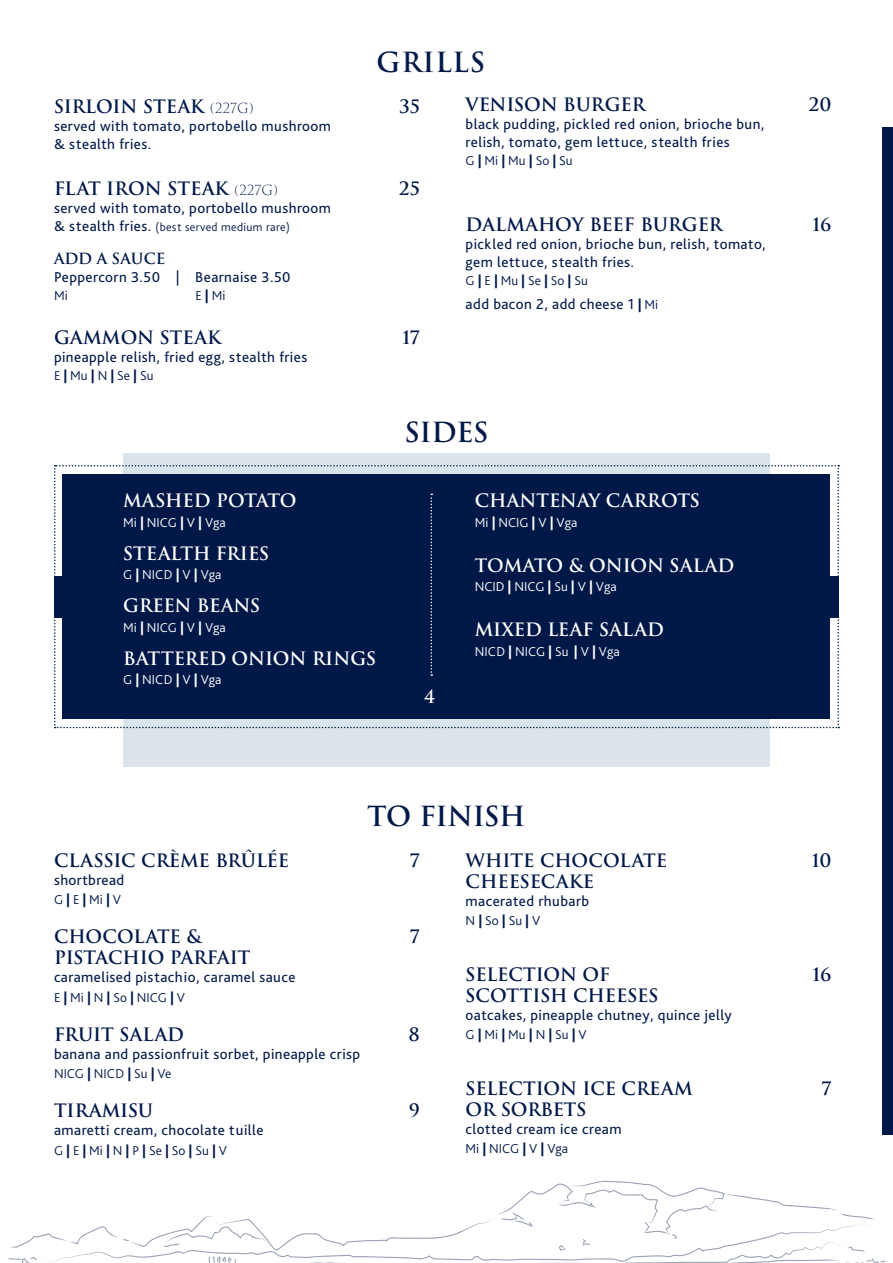
<style>
.page{position:relative;width:893px;height:1263px;background:#fff}
.page>*{position:absolute;margin:0;border:0;box-sizing:border-box;transform-origin:0 0}
.t1{font:600 27px "Trajan Pro 3";letter-spacing:-.005em;color:#001848}
.t2{font:600 18px "Trajan Pro 3";letter-spacing:-.005em;color:#001848}
.t3{font:600 18px "Trajan Pro 3";letter-spacing:-.005em;color:#fff}
.t4{font:15px/18px "Bliss Pro";letter-spacing:.03em;color:#001848}
.t5{font:600 15px "Trajan Pro 3";letter-spacing:-.005em;color:#001848}
.t6{font:300 13.5px "Bliss Pro";color:#001848}
.t7{font:300 13.5px "Bliss Pro";color:#fff}
.t8{font:300 12px "Bliss Pro";letter-spacing:.03em;color:#001848}
.s1{font-weight:300;font-size:13.5px}
.s2{font-weight:400;font-size:15px}
.s3{font-weight:800}
.s4{font-weight:800;font-size:13.5px}
</style>
<div class="page">
<svg style="left:8px;top:1180px;width:878px;height:83px"></svg>
<div style="left:882px;top:128px;width:11px;height:1007px;background:#001848"></div>
<div style="left:123px;top:453px;width:647px;height:313px;background:#dbe3eb"></div>
<svg style="left:54px;top:465px;width:785px;height:263px;background:#122955"></svg>
<div style="left:829px;top:576px;width:10px;height:41px;background:#001848"></div>
<div style="left:54px;top:576px;width:10px;height:41px;background:#001848"></div>
<p class="t1" style="left:377px;top:43px;width:110px">GRILLS</p>
<p class="t2" style="left:54px;top:93px;width:201px">SIRLOIN STEAK <span class="s1">(227G)</span></p>
<p class="t2" style="left:399px;top:93px;width:22px">35</p>
<p class="t4" style="left:54px;top:116px;width:279px">served with tomato, portobello mushroom</p>
<p class="t4" style="left:54px;top:134px;width:99px">&amp; stealth fries.</p>
<p class="t2" style="left:54px;top:176px;width:226px">FLAT IRON STEAK <span class="s1">(227G)</span></p>
<p class="t2" style="left:399px;top:176px;width:22px">25</p>
<p class="t4" style="left:54px;top:199px;width:279px">served with tomato, portobello mushroom</p>
<p class="t8" style="left:54px;top:220px;width:237px"><span class="s2">&amp; stealth fries.</span> (best served medium rare)</p>
<p class="t5" style="left:54px;top:248px;width:113px">ADD A SAUCE</p>
<p class="t4" style="left:54px;top:268px;width:238px">Peppercorn 3.50 | Bearnaise 3.50</p>
<p class="t6" style="left:54px;top:287px;width:15px">Mi</p>
<p class="t6" style="left:196px;top:287px;width:31px">E <span class="s3">|</span> Mi</p>
<p class="t2" style="left:54px;top:324px;width:169px">GAMMON STEAK</p>
<p class="t2" style="left:403px;top:324px;width:19px">17</p>
<p class="t4" style="left:54px;top:347px;width:255px">pineapple relish, fried egg, stealth fries</p>
<p class="t6" style="left:54px;top:367px;width:101px">E <span class="s3">|</span> Mu <span class="s3">|</span> N <span class="s3">|</span> Se <span class="s3">|</span> Su</p>
<p class="t2" style="left:466px;top:91px;width:181px">VENISON BURGER</p>
<p class="t2" style="left:809px;top:91px;width:24px">20</p>
<p class="t4" style="left:466px;top:114px;width:300px">black pudding, pickled red onion, brioche bun, relish, tomato, gem lettuce, stealth fries</p>
<p class="t6" style="left:466px;top:152px;width:109px">G <span class="s3">|</span> Mi <span class="s3">|</span> Mu <span class="s3">|</span> So <span class="s3">|</span> Su</p>
<p class="t2" style="left:466px;top:211px;width:258px">DALMAHOY BEEF BURGER</p>
<p class="t2" style="left:813px;top:211px;width:21px">16</p>
<p class="t4" style="left:466px;top:234px;width:302px">pickled red onion, brioche bun, relish, tomato, gem lettuce, stealth fries.</p>
<p class="t6" style="left:466px;top:272px;width:124px">G <span class="s3">|</span> E <span class="s3">|</span> Mu <span class="s3">|</span> Se <span class="s3">|</span> So <span class="s3">|</span> Su</p>
<p class="t4" style="left:466px;top:294px;width:194px">add bacon 2, add cheese 1 <span class="s4">|</span> <span class="s1">Mi</span></p>
<p class="t3" style="left:123px;top:488px;width:175px">MASHED POTATO</p>
<p class="t7" style="left:123px;top:514px;width:104px">Mi <span class="s3">|</span> NICG <span class="s3">|</span> V <span class="s3">|</span> Vga</p>
<p class="t3" style="left:123px;top:540px;width:147px">STEALTH FRIES</p>
<p class="t7" style="left:123px;top:566px;width:100px">G <span class="s3">|</span> NICD <span class="s3">|</span> V <span class="s3">|</span> Vga</p>
<p class="t3" style="left:123px;top:593px;width:138px">GREEN BEANS</p>
<p class="t7" style="left:123px;top:619px;width:104px">Mi <span class="s3">|</span> NICG <span class="s3">|</span> V <span class="s3">|</span> Vga</p>
<p class="t3" style="left:123px;top:645px;width:254px">BATTERED ONION RINGS</p>
<p class="t7" style="left:123px;top:671px;width:100px">G <span class="s3">|</span> NICD <span class="s3">|</span> V <span class="s3">|</span> Vga</p>
<p class="t1" style="left:405px;top:413px;width:85px">SIDES</p>
<p class="t3" style="left:424px;top:684px;width:13px">4</p>
<p class="t3" style="left:475px;top:488px;width:226px">CHANTENAY CARROTS</p>
<p class="t7" style="left:475px;top:514px;width:104px">Mi <span class="s3">|</span> NCIG <span class="s3">|</span> V <span class="s3">|</span> Vga</p>
<p class="t3" style="left:475px;top:552px;width:261px">TOMATO &amp; ONION SALAD</p>
<p class="t7" style="left:475px;top:578px;width:143px">NCID <span class="s3">|</span> NICG <span class="s3">|</span> Su <span class="s3">|</span> V <span class="s3">|</span> Vga</p>
<p class="t3" style="left:475px;top:617px;width:190px">MIXED LEAF SALAD</p>
<p class="t7" style="left:475px;top:643px;width:146px">NICD <span class="s3">|</span> NICG <span class="s3">|</span> Su <span class="s3">|</span> V <span class="s3">|</span> Vga</p>
<p class="t1" style="left:368px;top:797px;width:159px">TO FINISH</p>
<p class="t2" style="left:54px;top:847px;width:237px">CLASSIC CRÈME BRÛLÉE</p>
<p class="t2" style="left:410px;top:847px;width:12px">7</p>
<p class="t4" style="left:54px;top:870px;width:72px">shortbread</p>
<p class="t6" style="left:54px;top:891px;width:69px">G <span class="s3">|</span> E <span class="s3">|</span> Mi <span class="s3">|</span> V</p>
<p class="t2" style="left:54px;top:923px;width:149px">CHOCOLATE &amp;</p>
<p class="t2" style="left:410px;top:923px;width:12px">7</p>
<p class="t2" style="left:54px;top:944px;width:198px">PISTACHIO PARFAIT</p>
<p class="t4" style="left:54px;top:968px;width:243px">caramelised pistachio, caramel sauce</p>
<p class="t6" style="left:54px;top:989px;width:133px">E <span class="s3">|</span> Mi <span class="s3">|</span> N <span class="s3">|</span> So <span class="s3">|</span> NICG <span class="s3">|</span> V</p>
<p class="t2" style="left:54px;top:1021px;width:132px">FRUIT SALAD</p>
<p class="t2" style="left:409px;top:1021px;width:13px">8</p>
<p class="t4" style="left:54px;top:1044px;width:308px">banana and passionfruit sorbet, pineapple crisp</p>
<p class="t6" style="left:54px;top:1065px;width:119px">NICG <span class="s3">|</span> NICD <span class="s3">|</span> Su <span class="s3">|</span> Ve</p>
<p class="t2" style="left:54px;top:1097px;width:101px">TIRAMISU</p>
<p class="t2" style="left:409px;top:1097px;width:13px">9</p>
<p class="t4" style="left:54px;top:1121px;width:211px">amaretti cream, chocolate tuille</p>
<p class="t6" style="left:54px;top:1142px;width:175px">G <span class="s3">|</span> E <span class="s3">|</span> Mi <span class="s3">|</span> N <span class="s3">|</span> P <span class="s3">|</span> Se <span class="s3">|</span> So <span class="s3">|</span> Su <span class="s3">|</span> V</p>
<p class="t2" style="left:466px;top:847px;width:203px">WHITE CHOCOLATE</p>
<p class="t2" style="left:812px;top:847px;width:21px">10</p>
<p class="t2" style="left:466px;top:868px;width:130px">CHEESECAKE</p>
<p class="t4" style="left:466px;top:891px;width:125px">macerated rhubarb</p>
<p class="t6" style="left:466px;top:912px;width:76px">N <span class="s3">|</span> So <span class="s3">|</span> Su <span class="s3">|</span> V</p>
<p class="t2" style="left:466px;top:961px;width:146px">SELECTION OF</p>
<p class="t2" style="left:813px;top:961px;width:21px">16</p>
<p class="t2" style="left:466px;top:982px;width:194px">SCOTTISH CHEESES</p>
<p class="t4" style="left:466px;top:1005px;width:268px">oatcakes, pineapple chutney, quince jelly</p>
<p class="t6" style="left:466px;top:1026px;width:123px">G <span class="s3">|</span> Mi <span class="s3">|</span> Mu <span class="s3">|</span> N <span class="s3">|</span> Su <span class="s3">|</span> V</p>
<p class="t2" style="left:466px;top:1075px;width:229px">SELECTION ICE CREAM</p>
<p class="t2" style="left:821px;top:1075px;width:12px">7</p>
<p class="t2" style="left:466px;top:1096px;width:122px">OR SORBETS</p>
<p class="t4" style="left:466px;top:1119px;width:158px">clotted cream ice cream</p>
<p class="t6" style="left:466px;top:1140px;width:104px">Mi <span class="s3">|</span> NICG <span class="s3">|</span> V <span class="s3">|</span> Vga</p>
</div>
